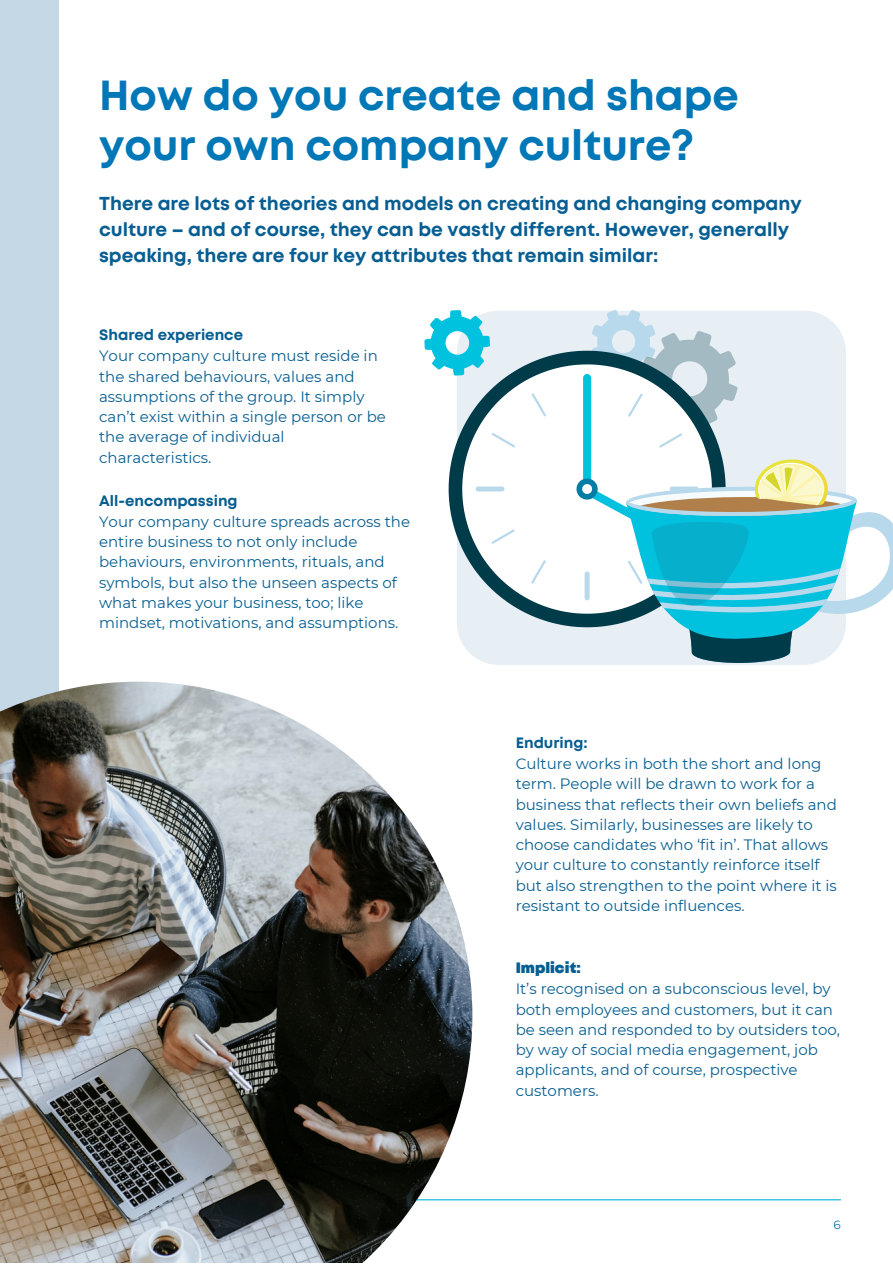
<style>
.page{position:relative;width:893px;height:1264px;background:#fff}
.page>*{position:absolute;margin:0;border:0;box-sizing:border-box;transform-origin:0 0}
.t1{font:700 42px/49.5px "Mont";color:#0077b6}
.t2{font:700 18.75px/25.8px "Mont";color:#075e92}
.t3{font:15px/20.2px "Montserrat";color:#075e92}
.t4{font:700 15px "Mont";color:#075e92}
.t5{font:900 15px "Mont";color:#075e92}
.t6{font:12px "Montserrat";color:#0077b6}
</style>
<div class="page">
<div style="left:0;top:0;width:58px;height:1262px;background:#c4d9e5"></div>
<hr style="left:68px;top:1199px;width:772px;height:1px;background:#00b4d8">
<img style="left:0;top:681px;width:472px;height:581px">
<div style="left:459px;top:311px;width:356px;height:354px;background:#e7eff4"></div>
<svg style="left:448px;top:343px;width:124px;height:292px"></svg>
<svg style="left:531px;top:393px;width:15px;height:23px"></svg>
<svg style="left:491px;top:432px;width:24px;height:15px"></svg>
<svg style="left:491px;top:529px;width:23px;height:15px"></svg>
<svg style="left:531px;top:560px;width:15px;height:23px"></svg>
<div style="left:475px;top:486px;width:29px;height:5px;background:#b8d8eb;border-radius:2px"></div>
<svg style="left:424px;top:310px;width:66px;height:65px"></svg>
<svg style="left:572px;top:310px;width:320px;height:353px"></svg>
<h1 class="t1" style="left:99px;top:74px;width:641px">How do you create and shape your own company culture?</h1>
<p class="t2" style="left:99px;top:192px;width:704px">There are lots of theories and models on creating and changing company culture – and of course, they can be vastly different. However, generally speaking, there are four key attributes that remain similar:</p>
<p class="t4" style="left:99px;top:329px;width:145px">Shared experience</p>
<p class="t3" style="left:99px;top:346px;width:288px">Your company culture must reside in the shared behaviours, values and assumptions of the group. It simply can’t exist within a single person or be the average of individual characteristics.</p>
<p class="t4" style="left:99px;top:494px;width:140px">All-encompassing</p>
<p class="t3" style="left:99px;top:511px;width:312px">Your company culture spreads across the entire business to not only include behaviours, environments, rituals, and symbols, but also the unseen aspects of what makes your business, too; like mindset, motivations, and assumptions.</p>
<p class="t4" style="left:515px;top:737px;width:73px">Enduring:</p>
<p class="t3" style="left:515px;top:753px;width:323px">Culture works in both the short and long term. People will be drawn to work for a business that reflects their own beliefs and values. Similarly, businesses are likely to choose candidates who ‘fit in’. That allows your culture to constantly reinforce itself but also strengthen to the point where it is resistant to outside influences.</p>
<p class="t5" style="left:515px;top:962px;width:67px">Implicit:</p>
<p class="t3" style="left:515px;top:978px;width:326px">It’s recognised on a subconscious level, by both employees and customers, but it can be seen and responded to by outsiders too, by way of social media engagement, job applicants, and of course, prospective customers.</p>
<p class="t6" style="left:833px;top:1216px;width:9px">6</p>
</div>
